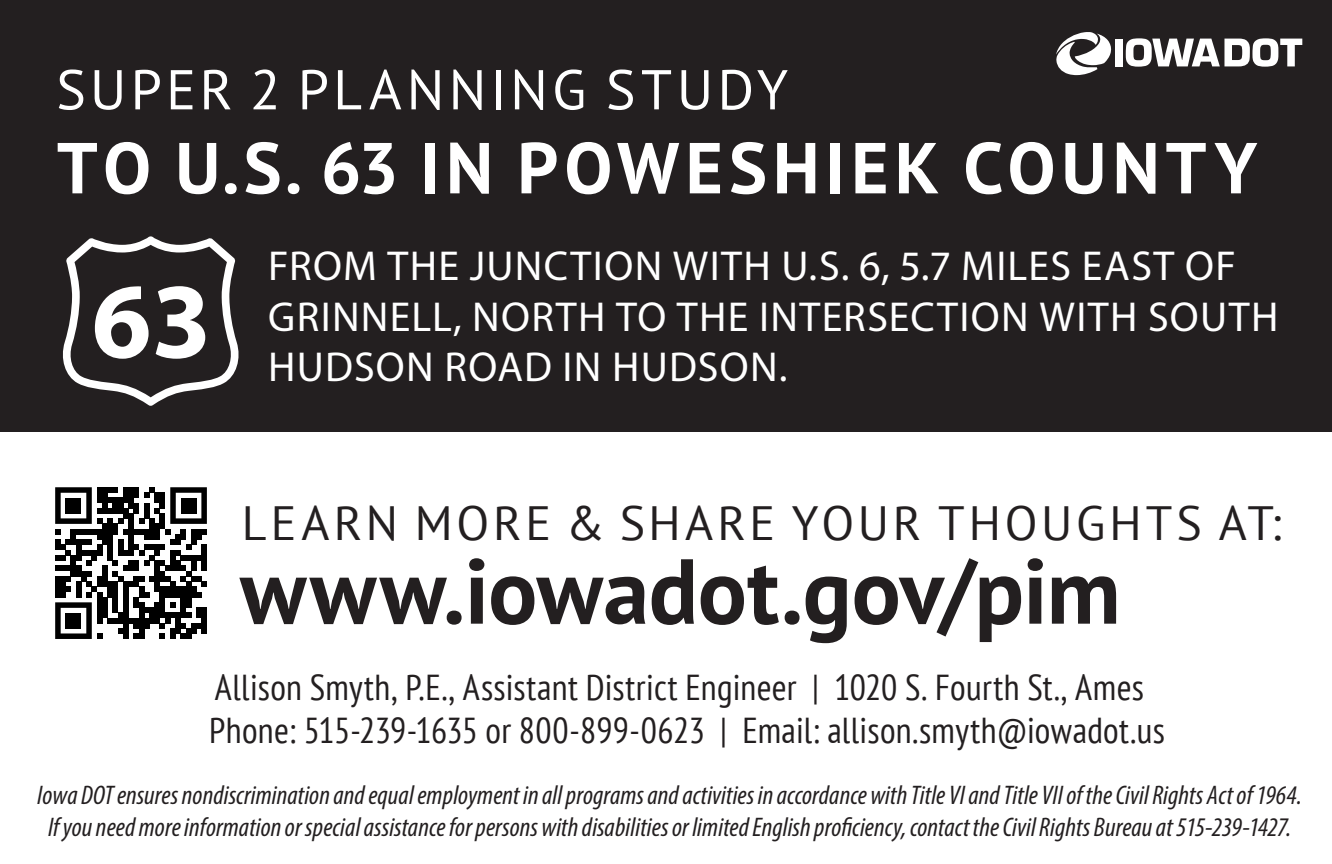
<style>
.page{position:relative;width:1332px;height:864px;background:#fff}
.page>*{position:absolute;margin:0;border:0;box-sizing:border-box;transform-origin:0 0}
.t1{font:108px "Myriad Variable Concept";color:#fff}
.t2{font:700 92px "PT Sans";letter-spacing:-.005em;color:#231f20}
.t3{font:700 72px "PT Sans";letter-spacing:.08em;color:#fff}
.t4{font:56px "PT Sans";letter-spacing:.075em;color:#fff}
.t5{font:48px "PT Sans";letter-spacing:.08em;color:#231f20}
.t6{font:42px/50.4px "Myriad Pro";letter-spacing:.03em;color:#fff}
.t7{font:condensed 36px "PT Sans";letter-spacing:.01em;color:#231f20}
.t8{font:italic condensed 27.2px/32.4px "Myriad Pro";letter-spacing:.005em;color:#231f20;text-align:center}
</style>
<div class="page">
<div style="left:0;top:0;width:1332px;height:432px;background:#231f20"></div>
<div style="left:1115px;top:39px;width:8px;height:27px;background:#fff"></div>
<svg style="left:1126px;top:38px;width:176px;height:29px"></svg>
<svg style="left:1056px;top:32px;width:56px;height:43px"></svg>
<svg style="left:55px;top:487px;width:152px;height:152px"></svg>
<div style="left:66px;top:498px;width:15px;height:15px;background:#000"></div>
<div style="left:181px;top:498px;width:15px;height:15px;background:#000"></div>
<div style="left:66px;top:613px;width:15px;height:16px;background:#000"></div>
<svg style="left:62px;top:236px;width:177px;height:170px"></svg>
<p class="t4" style="left:56px;top:54px;width:733px">SUPER 2 PLANNING STUDY</p>
<p class="t3" style="left:57px;top:121px;width:1202px">TO U.S. 63 IN POWESHIEK COUNTY</p>
<p class="t1" style="left:92px;top:258px;width:121px">63</p>
<p class="t6" style="left:268px;top:240px;width:1012px">FROM THE JUNCTION WITH U.S. 6, 5.7 MILES EAST OF<br>GRINNELL, NORTH TO THE INTERSECTION WITH SOUTH<br>HUDSON ROAD IN HUDSON.</p>
<p class="t5" style="left:242px;top:492px;width:1041px">LEARN MORE &amp; SHARE YOUR THOUGHTS AT:</p>
<p class="t2" style="left:240px;top:531px;width:882px">www.iowadot.gov/pim</p>
<p class="t7" style="left:215px;top:664px;width:931px">Allison Smyth, P.E., Assistant District Engineer | 1020 S. Fourth St., Ames</p>
<p class="t7" style="left:209px;top:707px;width:957px">Phone: 515-239-1635 or 800-899-0623 | Email: allison.smyth@iowadot.us</p>
<p class="t8" style="left:37px;top:778px;width:1266px">Iowa DOT ensures nondiscrimination and equal employment in all programs and activities in accordance with Title VI and Title VII of the Civil Rights Act of 1964.<br>If you need more information or special assistance for persons with disabilities or limited English proficiency, contact the Civil Rights Bureau at 515-239-1427.</p>
</div>
